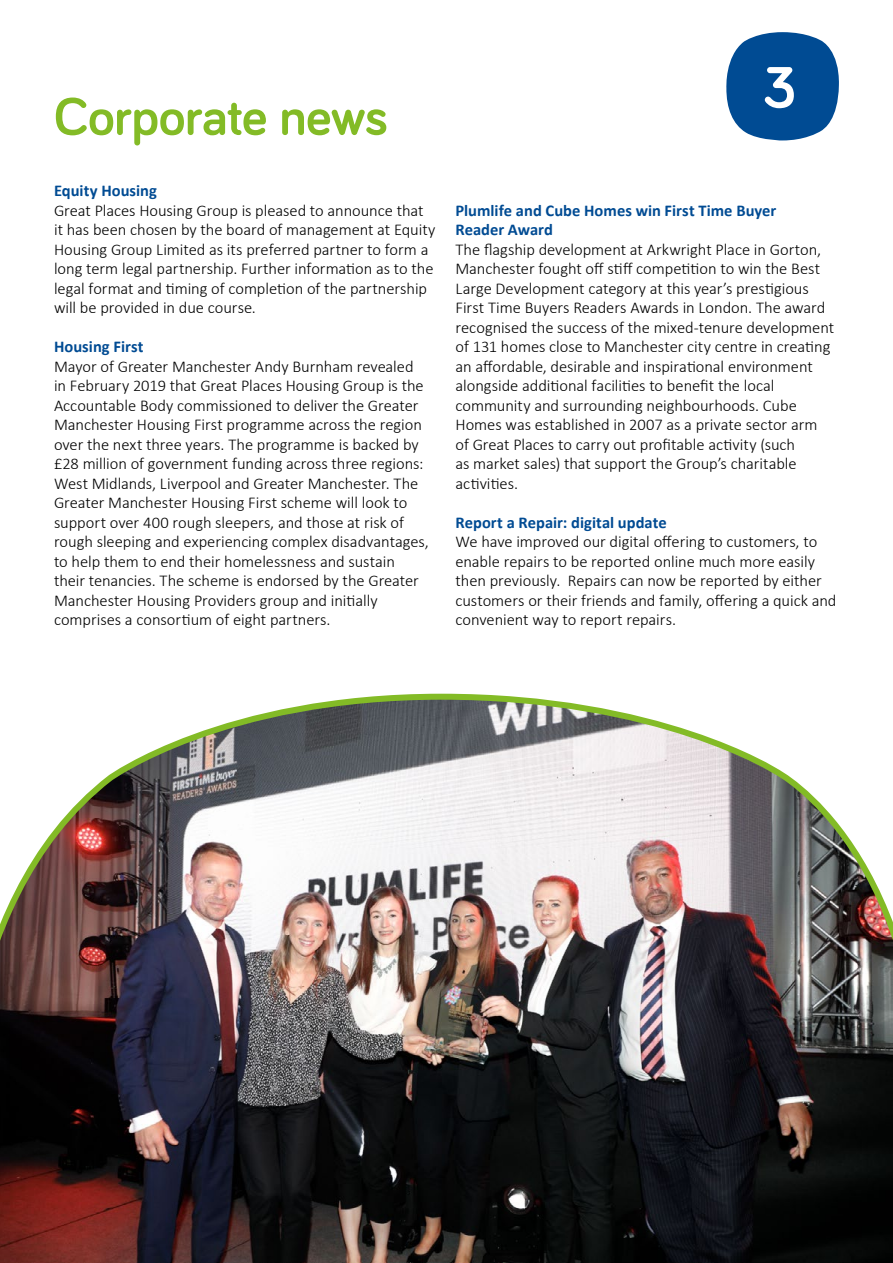
<style>
.page{position:relative;width:893px;height:1263px;background:#fff}
.page>*{position:absolute;margin:0;border:0;box-sizing:border-box;transform-origin:0 0}
.t1{font:700 60px "Bariol";color:#fff}
.t2{font:700 54px "Bariol";letter-spacing:-.01em;color:#83bb26}
.t3{font:300 16.5px/19.5px "Calibri";letter-spacing:-.005em;color:#000}
.t4{font:700 16.5px/19.5px "Calibri";color:#004b93}
</style>
<div class="page">
<img style="left:0;top:693px;width:892px;height:570px">
<svg style="left:892px;top:920px;width:1px;height:343px"></svg>
<svg style="left:726px;top:32px;width:113px;height:108px;background:#2867a4"></svg>
<h2 class="t2" style="left:54px;top:80px;width:335px">Corporate news</h2>
<p class="t4" style="left:54px;top:180px;width:105px">Equity Housing</p>
<p class="t3" style="left:54px;top:200px;width:383px">Great Places Housing Group is pleased to announce that it has been chosen by the board of management at Equity Housing Group Limited as its preferred partner to form a long term legal partnership. Further information as to the legal format and timing of completion of the partnership will be provided in due course.</p>
<p class="t4" style="left:54px;top:336px;width:91px">Housing First</p>
<p class="t3" style="left:54px;top:356px;width:376px">Mayor of Greater Manchester Andy Burnham revealed in February 2019 that Great Places Housing Group is the Accountable Body commissioned to deliver the Greater Manchester Housing First programme across the region over the next three years. The programme is backed by £28 million of government funding across three regions:<br>West Midlands, Liverpool and Greater Manchester. The Greater Manchester Housing First scheme will look to support over 400 rough sleepers, and those at risk of rough sleeping and experiencing complex disadvantages, to help them to end their homelessness and sustain their tenancies. The scheme is endorsed by the Greater Manchester Housing Providers group and initially comprises a consortium of eight partners.</p>
<h1 class="t1" style="left:763px;top:46px;width:35px">3</h1>
<p class="t4" style="left:455px;top:200px;width:322px">Plumlife and Cube Homes win First Time Buyer<br>Reader Award</p>
<p class="t3" style="left:455px;top:239px;width:380px">The flagship development at Arkwright Place in Gorton, Manchester fought off stiff competition to win the Best Large Development category at this year’s prestigious First Time Buyers Readers Awards in London. The award recognised the success of the mixed-tenure development of 131 homes close to Manchester city centre in creating an affordable, desirable and inspirational environment alongside additional facilities to benefit the local community and surrounding neighbourhoods. Cube Homes was established in 2007 as a private sector arm of Great Places to carry out profitable activity (such<br>as market sales) that support the Group’s charitable activities.</p>
<p class="t4" style="left:455px;top:512px;width:213px">Report a Repair: digital update</p>
<p class="t3" style="left:455px;top:532px;width:382px">We have improved our digital offering to customers, to enable repairs to be reported online much more easily then previously. Repairs can now be reported by either customers or their friends and family, offering a quick and convenient way to report repairs.</p>
</div>
